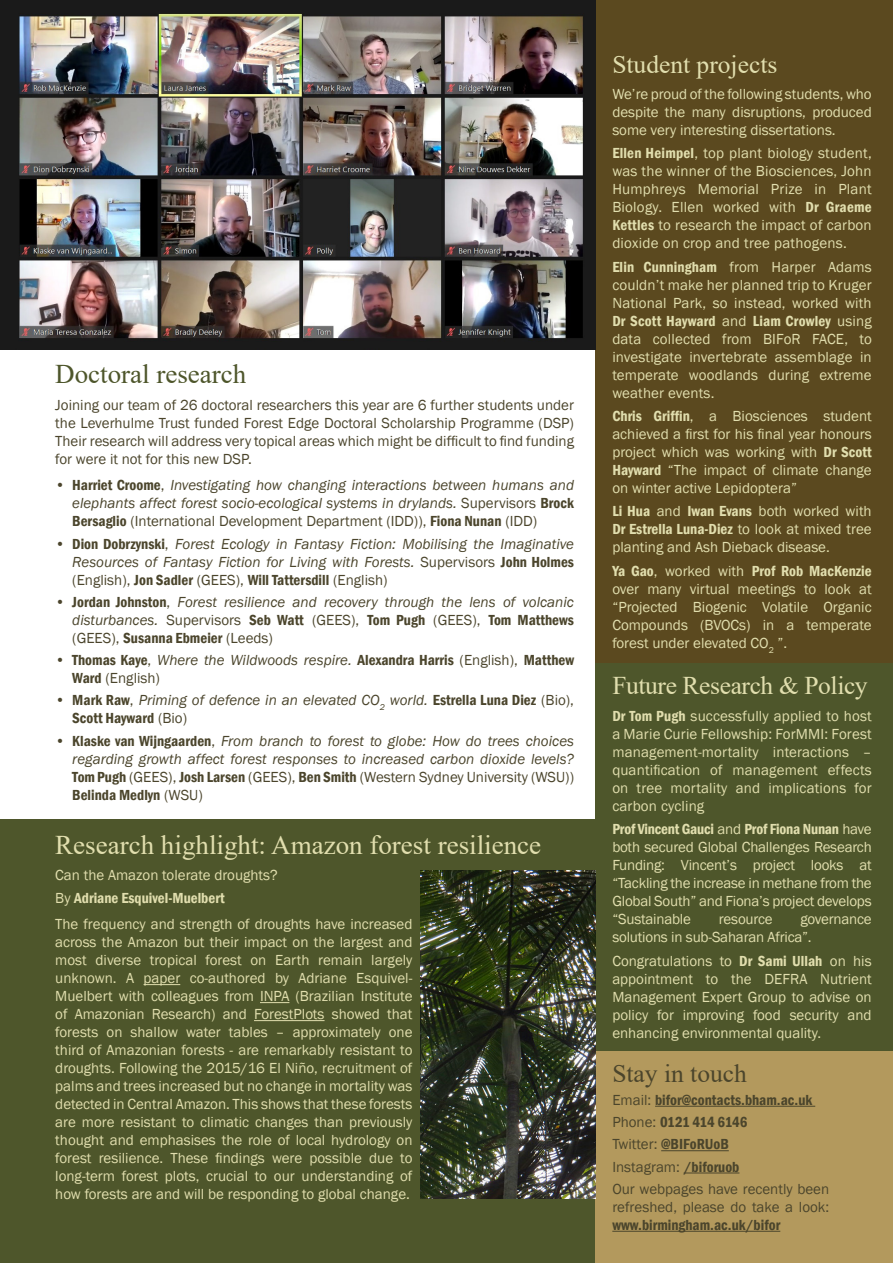
<style>
.page{position:relative;width:893px;height:1263px;background:#fff}
.page>*{position:absolute;margin:0;border:0;box-sizing:border-box;transform-origin:0 0}
.t1{font:27px "Times New Roman";color:#e1deae}
.t2{font:27px "Times New Roman";color:#4e562b}
.t3{font:25.5px "Times New Roman";letter-spacing:-.015em;color:#e1deae}
.t4{font:25.5px "Times New Roman";color:#4b452c}
.Body{font:15px/18px "Franklin Gothic";color:#e1deae;text-align:justify}
.t5{font:italic 15px/18px "Franklin Gothic";color:#4b452c;text-align:justify}
.Body-2{font:15px/18px "Franklin Gothic";color:#4b452c;text-align:justify}
.Body-3{font:600 condensed 15px/18px "Franklin Gothic";color:#4b452c}
.Body-4{font:600 condensed 15px "Franklin Gothic";color:#e1deae}
.Body-5{font:600 condensed 15px "Franklin Gothic";letter-spacing:-.02em;color:#4b452c}
.s1{font-weight:600;font-style:normal;font-stretch:condensed}
.s2{font-style:normal}
.s3{font-weight:400;font-stretch:normal}
.s4{font-weight:400;font-style:italic;font-stretch:normal}
.s5{font-weight:600;font-stretch:condensed}
</style>
<div class="page">
<div style="left:0;top:820px;width:595px;height:443px;background:#4e562b"></div>
<hr style="left:144px;top:984px;width:36px;height:1px;background:#e1deae">
<svg style="left:260px;top:1002px;width:29px;height:1px"></svg>
<hr style="left:254px;top:1020px;width:71px;height:1px;background:#e1deae">
<div style="left:595px;top:0;width:298px;height:687px;background:#5b491f"></div>
<div style="left:595px;top:663px;width:298px;height:388px;background:#4e562b"></div>
<div style="left:595px;top:1051px;width:298px;height:212px;background:#b3995d"></div>
<hr style="left:655px;top:1106px;width:160px;height:1px;background:#4b452c">
<hr style="left:661px;top:1150px;width:68px;height:1px;background:#4b452c">
<hr style="left:684px;top:1172px;width:55px;height:1px;background:#4b452c">
<hr style="left:612px;top:1231px;width:168px;height:1px;background:#4b452c">
<img style="left:0;top:0;width:595px;height:349px">
<img style="left:421px;top:871px;width:174px;height:328px">
<p class="t2" style="left:55px;top:355px;width:193px">Doctoral research</p>
<p class="Body-2" style="left:55px;top:396px;width:520px">Joining our team of 26 doctoral researchers this year are 6 further students under the Leverhulme Trust funded Forest Edge Doctoral Scholarship Programme (DSP)<br>Their research will address very topical areas which might be difficult to find funding for were it not for this new DSP.</p>
<p class="t5" style="left:72px;top:477px;width:503px;text-indent:-17px"><span class="s1">• Harriet Croome</span><span class="s2">,</span> Investigating how changing interactions between humans and elephants affect forest socio-ecological systems in drylands. <span class="s2">Supervisors</span> <span class="s1">Brock Bersaglio</span> <span class="s2">(International Development Department (IDD)),</span> <span class="s1">Fiona Nunan</span> <span class="s2">(IDD)</span></p>
<p class="t5" style="left:72px;top:535px;width:503px;text-indent:-17px"><span class="s1">• Dion Dobrzynski</span><span class="s2">,</span> Forest Ecology in Fantasy Fiction: Mobilising the Imaginative Resources of Fantasy Fiction for Living with Forests. <span class="s2">Supervisors</span> <span class="s1">John Holmes </span><span class="s2">(English),</span> <span class="s1">Jon Sadler</span> <span class="s2">(GEES),</span> <span class="s1">Will Tattersdill</span> <span class="s2">(English)</span></p>
<p class="t5" style="left:72px;top:593px;width:503px;text-indent:-17px"><span class="s1">• Jordan Johnston</span><span class="s2">,</span> Forest resilience and recovery through the lens of volcanic disturbances. <span class="s2">Supervisors</span> <span class="s1">Seb Watt</span> <span class="s2">(GEES),</span> <span class="s1">Tom Pugh</span> <span class="s2">(GEES),</span> <span class="s1">Tom Matthews </span><span class="s2">(GEES),</span> <span class="s1">Susanna Ebmeier</span> <span class="s2">(Leeds)</span></p>
<p class="Body-3" style="left:72px;top:651px;width:503px;text-indent:-17px">• Thomas Kaye<span class="s3">,</span> <span class="s4">Where the Wildwoods respire.</span> Alexandra Harris <span class="s3">(English),</span> Matthew<br>Ward <span class="s3">(English)</span></p>
<p class="Body-3" style="left:72px;top:691px;width:503px;text-indent:-17px">• Mark Raw<span class="s3">,</span> <span class="s4">Priming of defence in an elevated CO</span><sub>2</sub> <span class="s4">world.</span> Estrella Luna Diez <span class="s3">(Bio),<br></span>Scott Hayward <span class="s3">(Bio)</span></p>
<p class="t5" style="left:72px;top:732px;width:503px;text-indent:-17px"><span class="s1">• Klaske van Wijngaarden</span><span class="s2">,</span> From branch to forest to globe: How do trees choices regarding growth affect forest responses to increased carbon dioxide levels?<br><span class="s1">Tom Pugh</span> <span class="s2">(GEES),</span> <span class="s1">Josh Larsen</span> <span class="s2">(GEES),</span> <span class="s1">Ben Smith</span> <span class="s2">(Western Sydney University (WSU))<br></span><span class="s1">Belinda Medlyn</span> <span class="s2">(WSU)</span></p>
<p class="t1" style="left:55px;top:826px;width:487px">Research highlight: Amazon forest resilience</p>
<p class="Body" style="left:55px;top:867px;width:224px">Can the Amazon tolerate droughts?</p>
<p class="Body-4" style="left:55px;top:887px;width:171px"><span class="s3">By</span> Adriane Esquivel-Muelbert</p>
<p class="Body" style="left:55px;top:915px;width:359px">The frequency and strength of droughts have increased across the Amazon but their impact on the largest and most diverse tropical forest on Earth remain largely unknown. A paper co-authored by Adriane Esquivel-Muelbert with colleagues from INPA (Brazilian Institute of Amazonian Research) and ForestPlots showed that forests on shallow water tables – approximately one third of Amazonian forests - are remarkably resistant to droughts. Following the 2015/16 El Niño, recruitment of palms and trees increased but no change in mortality was detected in Central Amazon. This shows that these forests are more resistant to climatic changes than previously thought and emphasises the role of local hydrology on forest resilience. These findings were possible due to long-term forest plots, crucial to our understanding of how forests are and will be responding to global change.</p>
<p class="t3" style="left:612px;top:46px;width:167px">Student projects</p>
<p class="Body" style="left:612px;top:85px;width:261px">We’re proud of the following students, who despite the many disruptions, produced some very interesting dissertations.</p>
<p class="Body" style="left:612px;top:145px;width:261px"><span class="s5">Ellen Heimpel</span>, top plant biology student, was the winner of the Biosciences, John Humphreys Memorial Prize in Plant Biology. Ellen worked with <span class="s5">Dr Graeme Kettles</span> to research the impact of carbon dioxide on crop and tree pathogens.</p>
<p class="Body" style="left:612px;top:258px;width:261px"><span class="s5">Elin Cunningham</span> from Harper Adams couldn’t make her planned trip to Kruger National Park, so instead, worked with <span class="s5">Dr Scott Hayward</span> and <span class="s5">Liam Crowley</span> using data collected from BIFoR FACE, to investigate invertebrate assemblage in temperate woodlands during extreme weather events.</p>
<p class="Body" style="left:612px;top:407px;width:261px"><span class="s5">Chris Griffin</span>, a Biosciences student achieved a first for his final year honours project which was working with <span class="s5">Dr Scott Hayward</span> “The impact of climate change on winter active Lepidoptera”</p>
<p class="Body" style="left:612px;top:503px;width:261px"><span class="s5">Li Hua</span> and <span class="s5">Iwan Evans</span> both worked with <span class="s5">Dr Estrella Luna-Diez</span> to look at mixed tree planting and Ash Dieback disease.</p>
<p class="Body" style="left:612px;top:562px;width:261px"><span class="s5">Ya Gao</span>, worked with <span class="s5">Prof Rob MacKenzie </span>over many virtual meetings to look at “Projected Biogenic Volatile Organic Compounds (BVOCs) in a temperate forest under elevated CO<sub>2</sub> ”.</p>
<p class="t3" style="left:612px;top:668px;width:257px">Future Research &amp; Policy</p>
<p class="Body" style="left:612px;top:707px;width:261px"><span class="s5">Dr Tom Pugh</span> successfully applied to host a Marie Curie Fellowship: ForMMI: Forest management-mortality interactions – quantification of management effects on tree mortality and implications for carbon cycling</p>
<p class="Body" style="left:612px;top:820px;width:261px"><span class="s5">Prof Vincent Gauci</span> and <span class="s5">Prof Fiona Nunan</span> have both secured Global Challenges Research Funding: Vincent’s project looks at “Tackling the increase in methane from the Global South” and Fiona’s project develops “Sustainable</p>
<p class="Body" style="left:612px;top:910px;width:261px;text-indent:188px">governance solutions in sub-Saharan Africa”.</p>
<p class="Body" style="left:612px;top:952px;width:261px">Congratulations to <span class="s5">Dr Sami Ullah</span> on his appointment to the DEFRA Nutrient Management Expert Group to advise on policy for improving food security and enhancing environmental quality.</p>
<p class="t4" style="left:612px;top:1056px;width:136px">Stay in touch</p>
<p class="Body-3" style="left:612px;top:1090px;width:202px"><span class="s3">Email:</span> bifor@contacts.bham.ac.uk</p>
<p class="Body-5" style="left:612px;top:1112px;width:137px"><span class="s3">Phone:</span> 0121 414 6146</p>
<p class="Body-3" style="left:612px;top:1135px;width:118px"><span class="s3">Twitter:</span> @BIFoRUoB</p>
<p class="Body-2" style="left:612px;top:1158px;width:129px">Instagram: <span class="s5">/biforuob</span></p>
<p class="Body-2" style="left:612px;top:1180px;width:218px">Our webpages have recently been refreshed, please do take a look: <span class="s5">www.birmingham.ac.uk/bifor</span></p>
<p class="Body" style="left:719px;top:910px;width:55px">resource</p>
</div>
